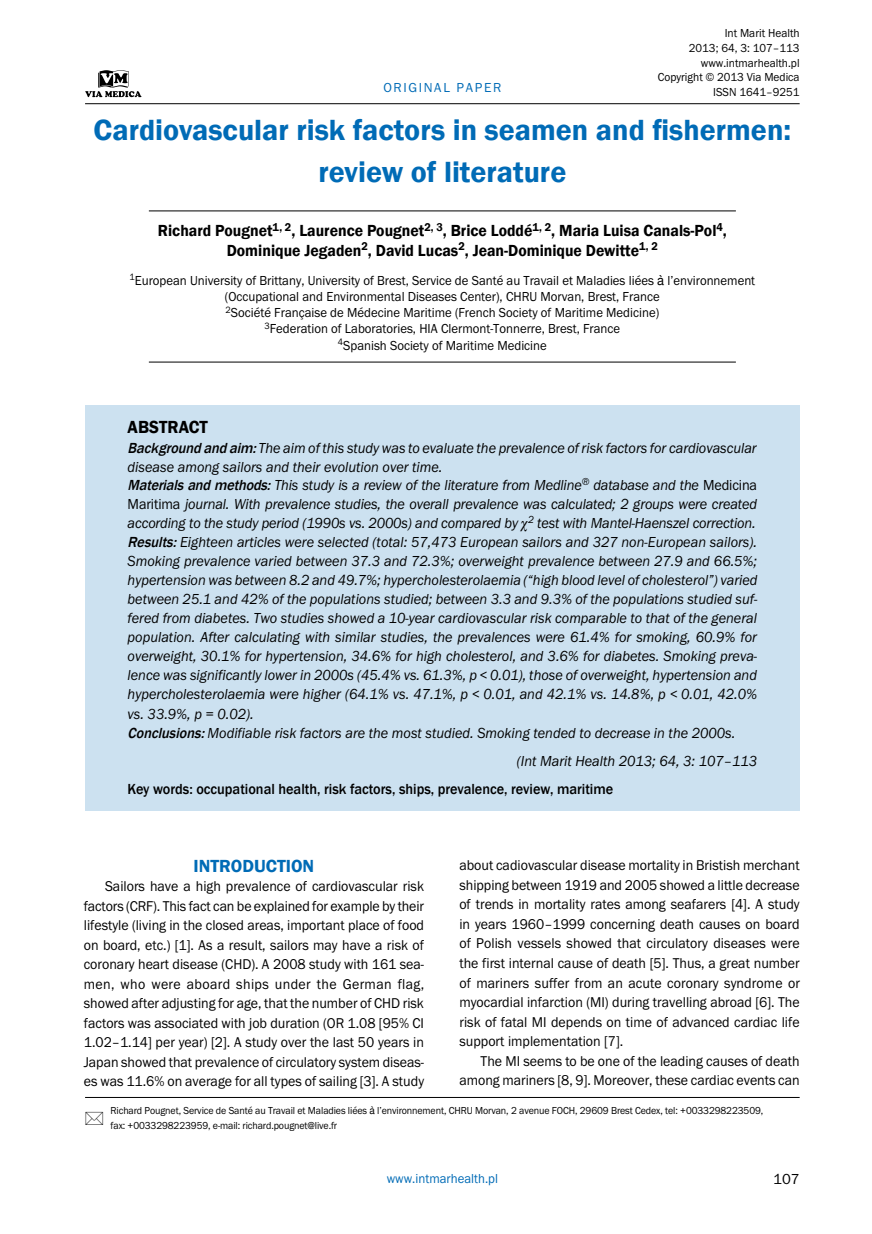
<style>
.page{position:relative;width:872px;height:1234px;background:#fff}
.page>*{position:absolute;margin:0;border:0;box-sizing:border-box;transform-origin:0 0}
.t1{font:600 30px/42px "Franklin Gothic";color:#006bb6;text-align:center}
.t2{font:600 18px "Franklin Gothic";color:#006bb6}
.t3{font:600 18px "Franklin Gothic";color:#000;scale:.95 1}
.t4{font:600 16.5px/19.8px "Franklin Gothic";color:#000;text-align:center;scale:.95 1}
.t5{font:italic 15px/19px "Franklin Got Itc TEE";color:#000;scale:.95 1}
.t6{font:500 15px "Franklin Gothic";color:#000;scale:.95 1}
.t7{font:15px "Franklin Got Itc TEE";color:#000}
.t8{font:14.7px/19.5px "Franklin Got Itc TEE";color:#000;text-align:justify;scale:.95 1}
.t9{font:13.5px/16.2px "Franklin Got Itc TEE";color:#000;text-align:center;scale:.95 1}
.t10{font:13.5px "Franklin Got Itc TEE";color:#006bb6;scale:.95 1}
.t11{font:13.5px "Franklin Got Itc TEE";letter-spacing:.12em;color:#006bb6}
.t12{font:12px/14.5px "Franklin Got Itc TEE";color:#000;text-align:right;scale:.95 1}
.t13{font:10.5px/15px "Franklin Got Itc TEE";letter-spacing:-.01em;color:#000;scale:.95 1}
.s1{font-family:"Switzer EFN"}
.s2{font-family:"Franklin Gothic";font-weight:500}
.s3{font-style:normal}
</style>
<div class="page">
<hr style="left:85px;top:103px;width:714px;height:1px;background:#000">
<svg style="left:85px;top:70px;width:56px;height:27px"></svg>
<hr style="left:85px;top:1096px;width:714px;height:1px;background:#000">
<div style="left:85px;top:405px;width:714px;height:406px;background:#cce1f0"></div>
<hr style="left:149px;top:210px;width:587px;height:1px;background:#000">
<hr style="left:149px;top:361px;width:587px;height:1px;background:#000">
<p class="t12" style="left:658px;top:26px;width:151px">Int Marit Health<br>2013; 64, 3: 107–113 www.intmarhealth.pl<br>Copyright © 2013 Via Medica</p>
<p class="t11" style="left:383px;top:80px;width:119px">ORIGINAL PAPER</p>
<p class="t12" style="left:713px;top:84px;width:92px">ISSN 1641–9251</p>
<h1 class="t1" style="left:94px;top:109px;width:699px">Cardiovascular risk factors in seamen and fishermen: review of literature</h1>
<p class="t4" style="left:158px;top:221px;width:600px">Richard Pougnet<sup>1,</sup> <sup>2</sup>, Laurence Pougnet<sup>2,</sup> <sup>3</sup>, Brice Loddé<sup>1,</sup> <sup>2</sup>, Maria Luisa Canals-Pol<sup>4</sup>,<br>Dominique Jegaden<sup>2</sup>, David Lucas<sup>2</sup>, Jean-Dominique Dewitte<sup>1,</sup> <sup>2</sup></p>
<p class="t9" style="left:129px;top:272px;width:660px"><sup>1</sup>European University of Brittany, University of Brest, Service de Santé au Travail et Maladies liées <span class="s1">à</span> l’environnement (Occupational and Environmental Diseases Center), CHRU Morvan, Brest, France<br><sup>2</sup>Société Française de Médecine Maritime (French Society of Maritime Medicine)<br><sup>3</sup>Federation of Laboratories, HIA Clermont-Tonnerre, Brest, France<br><sup>4</sup>Spanish Society of Maritime Medicine</p>
<p class="t3" style="left:128px;top:416px;width:86px">ABSTRACT</p>
<p class="t5" style="left:128px;top:438px;width:664px"><span class="s2">Background and aim:</span>The aim of this study was to evaluate the prevalence of risk factors for cardiovascular disease among sailors and their evolution over time.<br><span class="s2">Materialsandmethods:</span>This study is a review of the literature from Medline<sup>®</sup> database and the <span class="s3">Medicina Maritima</span> journal. With prevalence studies, the overall prevalence was calculated; 2 groups were created according to the study period (1990s vs. 2000s) and compared by <sup>2</sup> test with Mantel-Haenszel correction.<br><span class="s2">Results:</span>Eighteen articles were selected (total: 57,473 European sailors and 327 non-European sailors).<br>Smoking prevalence varied between 37.3 and 72.3%; overweight prevalence between 27.9 and 66.5%; hypertension was between 8.2 and 49.7%; hypercholesterolaemia (“high blood level of cholesterol”) varied between 25.1 and 42% of the populations studied; between 3.3 and 9.3% of the populations studied suf&shy;fered from diabetes. Two studies showed a 10-year cardiovascular risk comparable to that of the general population. After calculating with similar studies, the prevalences were 61.4% for smoking, 60.9% for overweight, 30.1% for hypertension, 34.6% for high cholesterol, and 3.6% for diabetes. Smoking preva&shy;lence was significantly lower in 2000s (45.4% vs. 61.3%, p &lt; 0.01), those of overweight, hypertension and hypercholesterolaemia were higher (64.1% vs. 47.1%, p &lt; 0.01, and 42.1% vs. 14.8%, p &lt; 0.01, 42.0% vs. 33.9%, p = 0.02).<br><span class="s2">Conclusions:</span>Modifiable risk factors are the most studied. Smoking tended to decrease in the 2000s.</p>
<p class="t5" style="left:517px;top:752px;width:254px">(Int Marit Health 2013; 64, 3: 107–113</p>
<p class="t6" style="left:128px;top:780px;width:513px">Key words: occupational health, risk factors, ships, prevalence, review, maritime</p>
<p class="t2" style="left:194px;top:854px;width:122px">INTRODUCTION</p>
<p class="t8" style="left:84px;top:876px;width:360px;text-indent:21px">Sailors have a high prevalence of cardiovascular risk factors (CRF). This fact can be explained for example by their lifestyle (living in the closed areas, important place of food on board, etc.) [1]. As a result, sailors may have a risk of coronary heart disease (CHD). A 2008 study with 161 sea&shy;men, who were aboard ships under the German flag, showed after adjusting for age, that the number of CHD risk factors was associated with job duration (OR 1.08 [95% CI 1.02–1.14] per year) [2]. A study over the last 50 years in Japan showed that prevalence of circulatory system diseas&shy;es was 11.6% on average for all types of sailing [3]. A study</p>
<p class="t8" style="left:459px;top:855px;width:360px">about cadiovascular disease mortality in Bristish merchant shipping between 1919 and 2005 showed a little decrease of trends in mortality rates among seafarers [4]. A study in years 1960–1999 concerning death causes on board of Polish vessels showed that circulatory diseases were the first internal cause of death [5]. Thus, a great number of mariners suffer from an acute coronary syndrome or myocardial infarction (MI) during travelling abroad [6]. The risk of fatal MI depends on time of advanced cardiac life support implementation [7].</p>
<p class="t8" style="left:459px;top:1050px;width:360px;text-align:right">The MI seems to be one of the leading causes of death among mariners [8, 9]. Moreover, these cardiac events can</p>
<p class="t13" style="left:111px;top:1102px;width:688px">Richard Pougnet, Service de Santé au Travail et Maladies liées <span class="s1">à</span> l’environnement, CHRU Morvan, 2 avenue FOCH, 29609 Brest Cedex, tel: +0033298223509, fax: +0033298223959, e-mail: richard.pougnet@live.fr</p>
<p class="t10" style="left:387px;top:1170px;width:119px">www.intmarhealth.pl</p>
<p class="t7" style="left:773px;top:1170px;width:28px">107</p>
</div>
